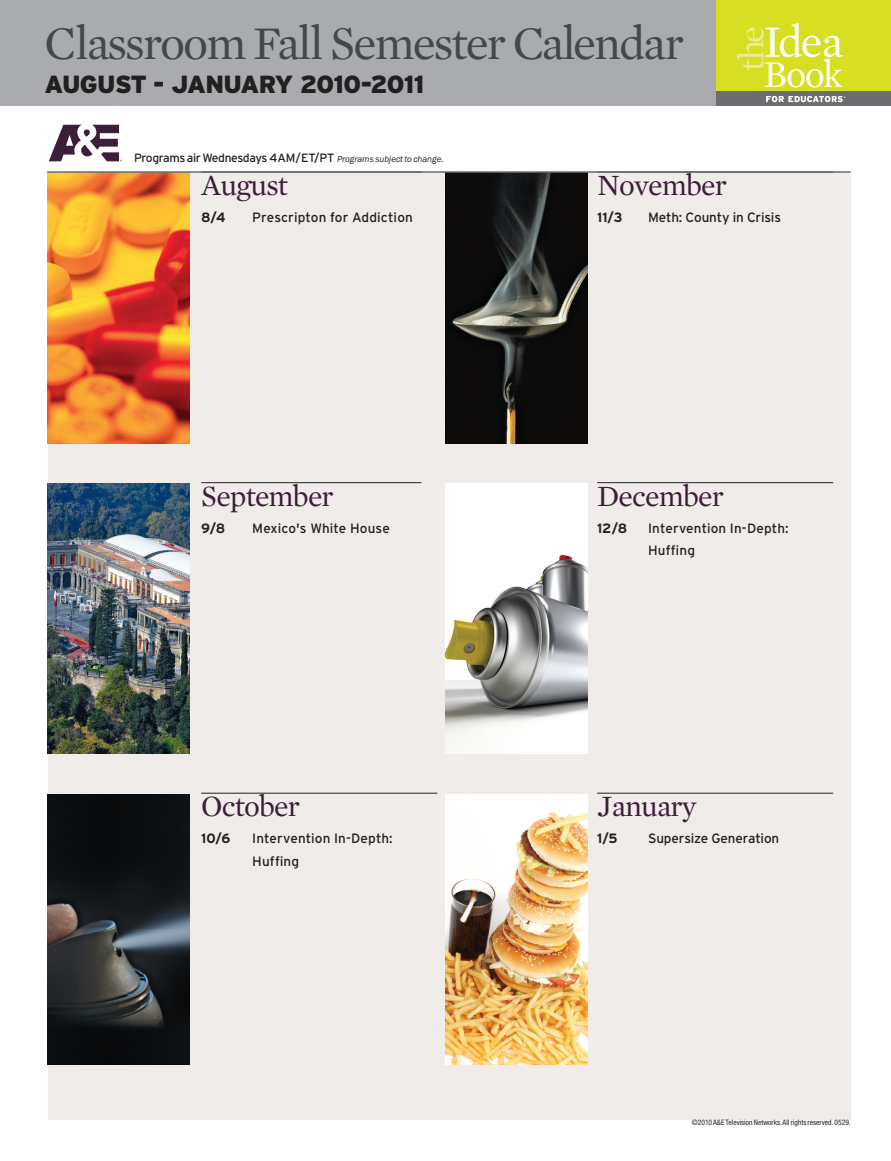
<style>
.page{position:relative;width:891px;height:1161px;background:#fff}
.page>*{position:absolute;margin:0;border:0;box-sizing:border-box;transform-origin:0 0}
.t1{font:47.7px "Mercury Text G1";letter-spacing:-.04em;color:#464748}
.t2{font:30px "Mercury Text G1";letter-spacing:-.03em;color:#3c1d3a}
.t3{font:900 24.75px "Interstate";letter-spacing:-.025em;color:#231f20}
.t4{font:13.5px/22.5px "Interstate";color:#231f20}
.t5{font:700 13.5px "Interstate";color:#231f20}
.t6{font:12px "Interstate";letter-spacing:-.03em;color:#231f20}
.t7{font:condensed 7.5px "Helvetica Neue LT Std";color:#231f20}
.s1{font-family:"Franklin Gothic";font-style:italic;font-size:9px}
</style>
<div class="page">
<div style="left:716px;top:0;width:175px;height:106px;background:#d6df21"></div>
<div style="left:716px;top:92px;width:175px;height:14px;background:#6c6d70"></div>
<div style="left:0;top:0;width:716px;height:106px;background:#aaabaf"></div>
<svg style="left:737px;top:23px;width:106px;height:65px"></svg>
<svg style="left:766px;top:96px;width:80px;height:6px"></svg>
<div style="left:48px;top:171px;width:802px;height:949px;background:#f0ece9"></div>
<hr style="left:201px;top:482px;width:220px;height:1px;background:#231f20">
<hr style="left:201px;top:793px;width:236px;height:1px;background:#231f20">
<hr style="left:597px;top:482px;width:236px;height:1px;background:#231f20">
<hr style="left:597px;top:793px;width:236px;height:1px;background:#231f20">
<img style="left:48px;top:484px;width:142px;height:270px">
<div style="left:446px;top:483px;width:142px;height:271px;background:#fff"></div>
<img style="left:446px;top:554px;width:142px;height:199px">
<img style="left:446px;top:794px;width:142px;height:270px">
<img style="left:48px;top:173px;width:142px;height:270px">
<img style="left:446px;top:173px;width:142px;height:270px">
<img style="left:48px;top:794px;width:142px;height:270px">
<hr style="left:47px;top:171px;width:803px;height:2px;background:#6c6d70">
<svg style="left:49px;top:125px;width:73px;height:36px"></svg>
<h1 class="t1" style="left:45px;top:15px;width:641px">Classroom Fall Semester Calendar</h1>
<h3 class="t3" style="left:45px;top:69px;width:381px">AUGUST - JANUARY 2010-2011</h3>
<p class="t6" style="left:134px;top:150px;width:311px">Programs air Wednesdays 4AM/ET/PT <span class="s1">Programs subject to change.</span></p>
<h2 class="t2" style="left:201px;top:167px;width:88px">August</h2>
<p class="t5" style="left:201px;top:209px;width:26px">8/4</p>
<p class="t4" style="left:252px;top:206px;width:162px">Prescripton for Addiction</p>
<h2 class="t2" style="left:201px;top:478px;width:134px">September</h2>
<p class="t5" style="left:201px;top:520px;width:26px">9/8</p>
<p class="t4" style="left:252px;top:516px;width:139px">Mexico's White House</p>
<h2 class="t2" style="left:201px;top:788px;width:100px">October</h2>
<p class="t5" style="left:201px;top:830px;width:31px">10/6</p>
<p class="t4" style="left:252px;top:827px;width:142px">Intervention In-Depth:<br>Huffing</p>
<h2 class="t2" style="left:597px;top:167px;width:131px">November</h2>
<p class="t5" style="left:597px;top:209px;width:27px">11/3</p>
<p class="t4" style="left:648px;top:206px;width:134px">Meth: County in Crisis</p>
<h2 class="t2" style="left:597px;top:478px;width:128px">December</h2>
<p class="t5" style="left:597px;top:520px;width:32px">12/8</p>
<p class="t4" style="left:648px;top:516px;width:142px">Intervention In-Depth:<br>Huffing</p>
<h2 class="t2" style="left:597px;top:788px;width:101px">January</h2>
<p class="t5" style="left:597px;top:830px;width:22px">1/5</p>
<p class="t4" style="left:648px;top:827px;width:133px">Supersize Generation</p>
<p class="t7" style="left:692px;top:1118px;width:160px">©2010 A&amp;E Television Networks. All rights reserved. 0529.</p>
</div>
